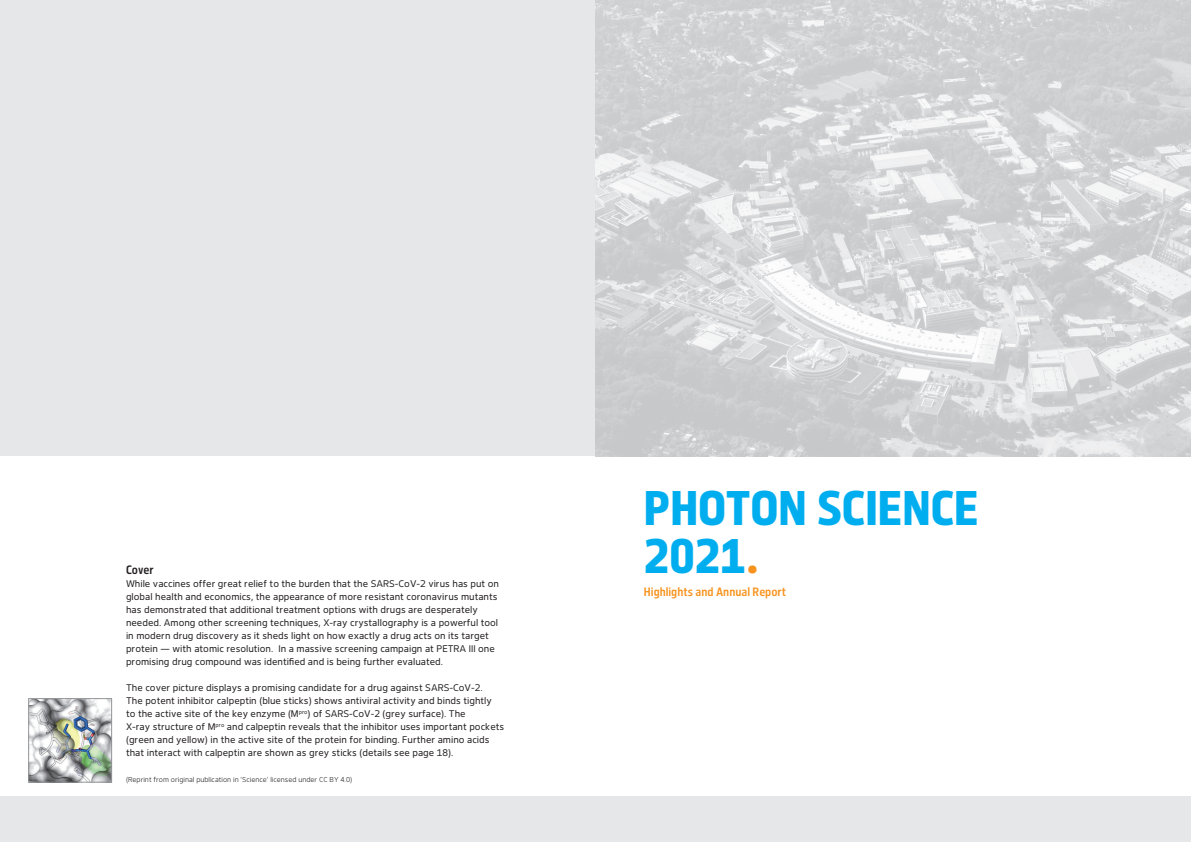
<style>
.page{position:relative;width:1191px;height:842px;background:#fff}
.page>*{position:absolute;margin:0;border:0;box-sizing:border-box;transform-origin:0 0}
.t1{font:800 48px/48px "Desy Sans Cn";color:#00aeef}
.t2{font:500 12px "Desy Sans Cn";color:#f7931d}
.t3{font:500 12px "Desy Sans Cn";color:#231f20}
.t4{font:9.5px/13px "Desy Sans";color:#231f20}
.t5{font:300 7px "Desy Sans";color:#231f20}
.s1{color:#f7931d}
</style>
<div class="page">
<div style="left:0;top:0;width:595px;height:842px;background:#e6e7e9"></div>
<div style="left:0;top:795px;width:1191px;height:47px;background:#e6e7e9"></div>
<div style="left:0;top:456px;width:1191px;height:339px;background:#fff"></div>
<img style="left:595px;top:0;width:596px;height:456px">
<img style="left:30px;top:700px;width:80px;height:80px">
<div style="left:28px;top:698px;width:84px;height:84px;border:1px solid #939598"></div>
<p class="t3" style="left:126px;top:563px;width:29px">Cover</p>
<p class="t4" style="left:126px;top:577px;width:374px">While vaccines offer great relief to the burden that the SARS-CoV-2 virus has put on global health and economics, the appearance of more resistant coronavirus mutants has demonstrated that additional treatment options with drugs are desperately needed. Among other screening techniques, X-ray crystallography is a powerful tool in modern drug discovery as it sheds light on how exactly a drug acts on its target protein — with atomic resolution. In a massive screening campaign at PETRA III one promising drug compound was identified and is being further evaluated.</p>
<p class="t4" style="left:126px;top:681px;width:380px">The cover picture displays a promising candidate for a drug against SARS-CoV-2.<br>The potent inhibitor calpeptin (blue sticks) shows antiviral activity and binds tightly<br>to the active site of the key enzyme (M<sup>pro</sup>) of SARS-CoV-2 (grey surface). The<br>X-ray structure of M<sup>pro</sup> and calpeptin reveals that the inhibitor uses important pockets (green and yellow) in the active site of the protein for binding. Further amino acids that interact with calpeptin are shown as grey sticks (details see page 18).</p>
<p class="t5" style="left:126px;top:776px;width:228px">(Reprint from original publication in ‘Science’ licensed under CC BY 4.0)</p>
<h1 class="t1" style="left:644px;top:485px;width:336px">PHOTON SCIENCE<br>2021<span class="s1">.</span></h1>
<p class="t2" style="left:644px;top:585px;width:144px">Highlights and Annual Report</p>
</div>
